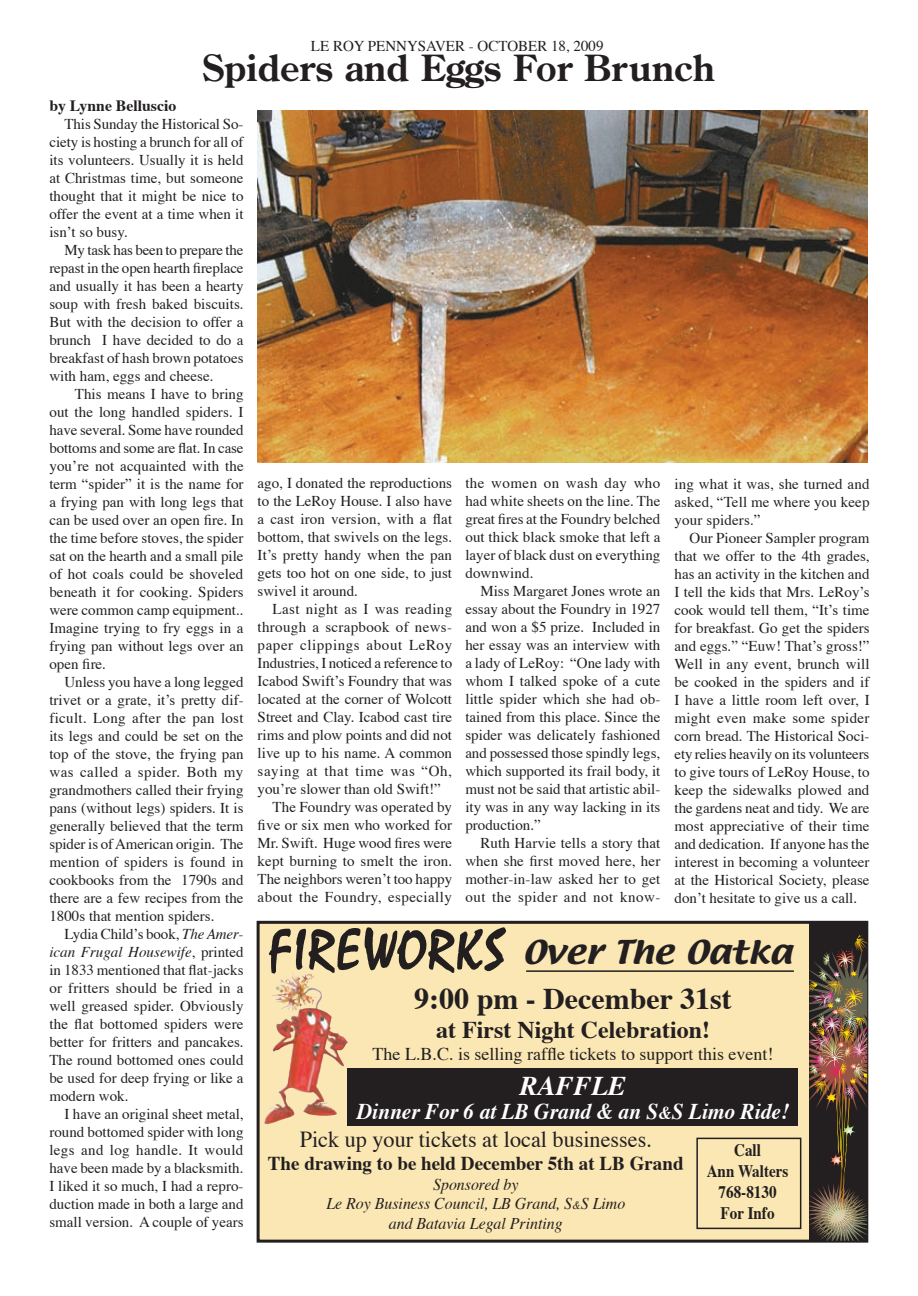
<style>
.page{position:relative;width:918px;height:1296px;background:#fff}
.page>*{position:absolute;margin:0;border:0;box-sizing:border-box;transform-origin:0 0}
.t1{font:700 36px "Century Old Style Std";color:#231f20}
.t2{font:700 30px "Times";color:#231f20}
.t3{font:28.5px "Textile";color:#231f20;scale:1.2 1}
.t4{font:italic 700 27px "Times";color:#fff}
.t5{font:700 24px "Times";color:#231f20}
.t6{font:22.95px "Times";color:#231f20}
.t7{font:italic 700 22.5px "Times";color:#fff;scale:.95 1}
.t8{font:700 19.65px "Times";color:#231f20}
.t9{font:18px "Times";color:#231f20}
.t10{font:700 17.55px/21px "Times";color:#231f20;text-align:center;scale:.86 1}
.t11{font:italic 16.35px/19.6px "Times";color:#231f20;text-align:center}
.t12{font:700 15.75px "Times";color:#231f20}
.t13{font:15px/18px "Times";color:#231f20;text-align:justify}
.t14{font:15px "Times";letter-spacing:.03em;color:#231f20}
.t15{font:15px "Times";letter-spacing:.02em;color:#231f20}
.t16{font:15px "Times";letter-spacing:.04em;color:#231f20}
.t17{font:15px "Times";letter-spacing:.035em;color:#231f20}
.t18{font:15px "Times";letter-spacing:.025em;color:#231f20}
.s1{font-style:italic}
.s2{font-family:"Staccato 222 BT";font-size:54px}
.s3{font-size:18px}
.s4{font-size:11.4px}
</style>
<div class="page">
<div style="left:258px;top:922px;width:609px;height:319px;background:#fae7b3"></div>
<div style="left:257px;top:921px;width:611px;height:322px;border:3px solid #231f20"></div>
<div style="left:809px;top:921px;width:58px;height:320px;background:#231f20"></div>
<img style="left:806px;top:935px;width:61px;height:306px">
<img style="left:257px;top:111px;width:611px;height:352px">
<img style="left:271px;top:976px;width:26px;height:28px">
<svg style="left:268px;top:920px;width:238px;height:56px"></svg>
<hr style="left:526px;top:970px;width:268px;height:2px;background:#231f20">
<div style="left:347px;top:1068px;width:451px;height:58px;background:#231f20"></div>
<div style="left:696px;top:1138px;width:105px;height:91px;border:2px solid #231f20"></div>
<p class="t13" style="left:311px;top:36px;width:294px">LE ROY PENNYSAVER - OCTOBER 18, 2009</p>
<h1 class="t1" style="left:203px;top:44px;width:514px">Spiders and Eggs For Brunch</h1>
<p class="t12" style="left:49px;top:90px;width:128px">by Lynne Belluscio</p>
<p class="t13" style="left:49px;top:113px;width:196px;text-indent:15px">This Sunday the Historical So&shy;ciety is hosting a brunch for all of its volunteers. Usually it is held at Christmas time, but someone thought that it might be nice to offer the event at a time when it isn’t so busy.</p>
<p class="t13" style="left:49px;top:239px;width:196px;text-indent:15px">My task has been to prepare the repast in the open hearth fireplace and usually it has been a hearty soup with fresh baked biscuits.<br>But with the decision to offer a brunch I have decided to do a breakfast of hash brown potatoes with ham, eggs and cheese.</p>
<p class="t13" style="left:49px;top:383px;width:196px;text-indent:26px">This means I have to bring out the long handled spiders. I have several. Some have rounded bottoms and some are flat. In case you’re not acquainted with the term “spider” it is the name for a frying pan with long legs that can be used over an open fire. In the time before stoves, the spider sat on the hearth and a small pile of hot coals could be shoveled beneath it for cooking. Spiders were common camp equipment..<br>Imagine trying to fry eggs in a frying pan without legs over an open fire.</p>
<p class="t13" style="left:49px;top:671px;width:196px;text-indent:15px">Unless you have a long legged trivet or a grate, it’s pretty dif&shy;ficult. Long after the pan lost its legs and could be set on the top of the stove, the frying pan was called a spider. Both my grandmothers called their frying pans (without legs) spiders. It is generally believed that the term spider is of American origin. The mention of spiders is found in cookbooks from the 1790s and there are a few recipes from the 1800s that mention spiders.</p>
<p class="t13" style="left:49px;top:923px;width:196px;text-indent:15px">Lydia Child’s book, <span class="s1">The Amer&shy;ican Frugal Housewife</span>, printed in 1833 mentioned that flat-jacks or fritters should be fried in a well greased spider. Obviously the flat bottomed spiders were better for fritters and pancakes.<br>The round bottomed ones could be used for deep frying or like a modern wok.</p>
<p class="t13" style="left:49px;top:1103px;width:196px;text-indent:15px">I have an original sheet metal, round bottomed spider with long legs and log handle. It would have been made by a blacksmith.<br>I liked it so much, I had a repro&shy;duction made in both a large and small version. A couple of years</p>
<p class="t13" style="left:465px;top:473px;width:197px">the women on wash day who had white sheets on the line. The great fires at the Foundry belched out thick black smoke that left a layer of black dust on everything downwind.</p>
<p class="t13" style="left:465px;top:581px;width:197px;text-indent:15px">Miss Margaret Jones wrote an essay about the Foundry in 1927 and won a $5 prize. Included in her essay was an interview with a lady of LeRoy: “One lady with whom I talked spoke of a cute little spider which she had ob&shy;tained from this place. Since the spider was delicately fashioned and possessed those spindly legs, which supported its frail body, it must not be said that artistic abil&shy;ity was in any way lacking in its production.”</p>
<p class="t13" style="left:465px;top:833px;width:197px;text-indent:15px">Ruth Harvie tells a story that when she first moved here, her mother-in-law asked her to get out the spider and not know-</p>
<p class="t13" style="left:258px;top:473px;width:196px">ago, I donated the reproductions to the LeRoy House. I also have a cast iron version, with a flat bottom, that swivels on the legs.<br>It’s pretty handy when the pan gets too hot on one side, to just swivel it around.</p>
<p class="t18" style="left:273px;top:595px;width:181px">Last night as I was reading</p>
<p class="t15" style="left:258px;top:613px;width:196px">through a scrapbook of news-</p>
<p class="t16" style="left:258px;top:631px;width:196px">paper clippings about LeRoy</p>
<p class="t13" style="left:258px;top:653px;width:196px">Industries, I noticed a reference to</p>
<p class="t13" style="left:258px;top:671px;width:196px">Icabod Swift’s Foundry that was</p>
<p class="t13" style="left:258px;top:689px;width:196px">located at the corner of Wolcott</p>
<p class="t13" style="left:258px;top:707px;width:196px">Street and Clay. Icabod cast tire</p>
<p class="t13" style="left:258px;top:725px;width:196px">rims and plow points and did not</p>
<p class="t13" style="left:258px;top:743px;width:196px">live up to his name. A common</p>
<p class="t17" style="left:258px;top:757px;width:196px">saying at that time was “Oh,</p>
<p class="t13" style="left:258px;top:779px;width:185px">you’re slower than old Swift!”</p>
<p class="t13" style="left:273px;top:797px;width:181px">The Foundry was operated by</p>
<p class="t13" style="left:258px;top:815px;width:196px">five or six men who worked for</p>
<p class="t13" style="left:258px;top:833px;width:196px">Mr. Swift. Huge wood fires were</p>
<p class="t13" style="left:258px;top:851px;width:196px">kept burning to smelt the iron.</p>
<p class="t13" style="left:258px;top:869px;width:196px">The neighbors weren’t too happy</p>
<p class="t14" style="left:258px;top:883px;width:196px">about the Foundry, especially</p>
<p class="t13" style="left:675px;top:474px;width:197px">ing what it was, she turned and asked, “Tell me where you keep your spiders.”</p>
<p class="t13" style="left:675px;top:528px;width:197px;text-indent:15px">Our Pioneer Sampler program that we offer to the 4th grades, has an activity in the kitchen and I tell the kids that Mrs. LeRoy’s cook would tell them, “It’s time for breakfast. Go get the spiders and eggs.” “Euw! That’s gross!” Well in any event, brunch will be cooked in the spiders and if I have a little room left over, I might even make some spider corn bread. The Historical Soci&shy;ety relies heavily on its volunteers to give tours of LeRoy House, to keep the sidewalks plowed and the gardens neat and tidy. We are most appreciative of their time and dedication. If anyone has the interest in becoming a volunteer at the Historical Society, please don’t hesitate to give us a call.</p>
<h3 class="t3" style="left:268px;top:933px;width:438px"><span class="s2">FIREWORKS</span> Over The Oatka</h3>
<h2 class="t2" style="left:414px;top:971px;width:319px">9:00 pm - December 31st</h2>
<h3 class="t5" style="left:436px;top:1007px;width:275px">at First Night Celebration!</h3>
<p class="t9" style="left:373px;top:1037px;width:402px">The L.B.C. is selling raffle tickets to support this event!</p>
<h3 class="t4" style="left:520px;top:1061px;width:108px">RAFFLE</h3>
<h3 class="t7" style="left:357px;top:1090px;width:457px">Dinner For 6 at LB Grand &amp; an S<span class="s3">&amp;</span>S Limo Ride!</h3>
<h3 class="t6" style="left:300px;top:1117px;width:354px">Pick up your tickets at local businesses.</h3>
<h3 class="t8" style="left:268px;top:1145px;width:417px">The drawing to be held December 5th at LB Grand</h3>
<p class="t11" style="left:326px;top:1173px;width:300px">Sponsored by<br>Le Roy Business Council, LB Grand, S<span class="s4">&amp;</span>S Limo and Batavia Legal Printing</p>
<p class="t10" style="left:707px;top:1138px;width:97px">Call<br>Ann Walters<br>768-8130<br>For Info</p>
</div>
